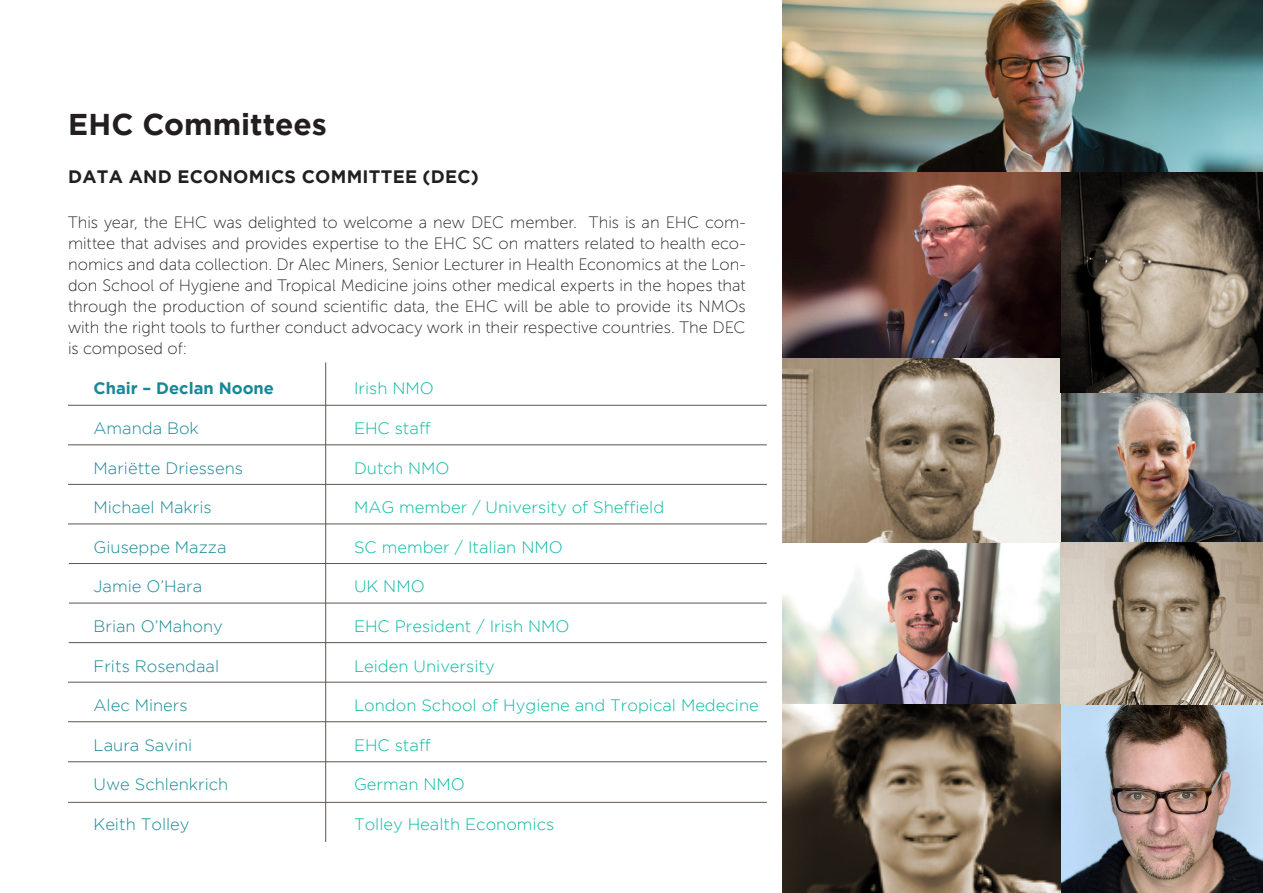
<style>
.page{position:relative;width:1263px;height:893px;background:#fff}
.page>*{position:absolute;margin:0;border:0;box-sizing:border-box;transform-origin:0 0}
.Titre2{font:700 30px "Gotham";color:#231f20}
.sous_titre{font:700 18px "Gotham";letter-spacing:.015em;color:#231f20}
.Texte_museo_sans{font:16.5px/21px "Museo Sans 100";color:#231f20;text-align:justify}
.t1{font:300 16.5px "Gotham";color:#09b9a2}
.t2{font:300 16.5px "Gotham";color:#188796}
.t3{font:700 16.5px "Gotham";color:#188796}
</style>
<div class="page">
<hr style="left:68px;top:405px;width:699px;height:1px;background:#5e5550">
<hr style="left:68px;top:721px;width:699px;height:1px;background:#5e5550">
<hr style="left:68px;top:682px;width:699px;height:1px;background:#5e5550">
<hr style="left:69px;top:642px;width:698px;height:1px;background:#5e5550">
<hr style="left:69px;top:603px;width:698px;height:1px;background:#5e5550">
<hr style="left:69px;top:563px;width:698px;height:1px;background:#5e5550">
<hr style="left:68px;top:524px;width:699px;height:1px;background:#5e5550">
<hr style="left:68px;top:484px;width:699px;height:1px;background:#5e5550">
<hr style="left:68px;top:445px;width:699px;height:1px;background:#5e5550">
<hr style="left:325px;top:362px;width:1px;height:480px;background:#5e5550">
<hr style="left:68px;top:761px;width:699px;height:1px;background:#5e5550">
<hr style="left:68px;top:802px;width:699px;height:1px;background:#5e5550">
<img style="left:782px;top:0;width:481px;height:893px">
<p class="Titre2" style="left:68px;top:107px;width:260px">EHC Committees</p>
<p class="sous_titre" style="left:68px;top:166px;width:412px">DATA AND ECONOMICS COMMITTEE (DEC)</p>
<p class="Texte_museo_sans" style="left:68px;top:212px;width:679px">This year, the EHC was delighted to welcome a new DEC member. This is an EHC com&shy;mittee that advises and provides expertise to the EHC SC on matters related to health eco&shy;nomics and data collection. Dr Alec Miners, Senior Lecturer in Health Economics at the Lon&shy;don School of Hygiene and Tropical Medicine joins other medical experts in the hopes that through the production of sound scientific data, the EHC will be able to provide its NMOs with the right tools to further conduct advocacy work in their respective countries. The DEC is composed of:</p>
<p class="t3" style="left:94px;top:379px;width:182px">Chair – Declan Noone</p>
<p class="t2" style="left:94px;top:419px;width:107px">Amanda Bok</p>
<p class="t2" style="left:94px;top:459px;width:151px">Mariëtte Driessens</p>
<p class="t2" style="left:94px;top:498px;width:120px">Michael Makris</p>
<p class="t2" style="left:94px;top:538px;width:134px">Giuseppe Mazza</p>
<p class="t2" style="left:94px;top:578px;width:110px">Jamie O’Hara</p>
<p class="t2" style="left:94px;top:617px;width:131px">Brian O’Mahony</p>
<p class="t2" style="left:94px;top:657px;width:127px">Frits Rosendaal</p>
<p class="t2" style="left:94px;top:696px;width:96px">Alec Miners</p>
<p class="t2" style="left:94px;top:736px;width:100px">Laura Savini</p>
<p class="t2" style="left:94px;top:776px;width:136px">Uwe Schlenkrich</p>
<p class="t2" style="left:94px;top:815px;width:98px">Keith Tolley</p>
<p class="t1" style="left:354px;top:380px;width:81px">Irish NMO</p>
<p class="t1" style="left:354px;top:419px;width:78px">EHC staff</p>
<p class="t1" style="left:354px;top:459px;width:97px">Dutch NMO</p>
<p class="t1" style="left:354px;top:498px;width:312px">MAG member / University of Sheffield</p>
<p class="t1" style="left:354px;top:538px;width:210px">SC member / Italian NMO</p>
<p class="t1" style="left:354px;top:578px;width:72px">UK NMO</p>
<p class="t1" style="left:354px;top:617px;width:217px">EHC President / Irish NMO</p>
<p class="t1" style="left:354px;top:657px;width:142px">Leiden University</p>
<p class="t1" style="left:354px;top:696px;width:406px">London School of Hygiene and Tropical Medecine</p>
<p class="t1" style="left:354px;top:736px;width:78px">EHC staff</p>
<p class="t1" style="left:354px;top:776px;width:112px">German NMO</p>
<p class="t1" style="left:354px;top:815px;width:202px">Tolley Health Economics</p>
</div>
